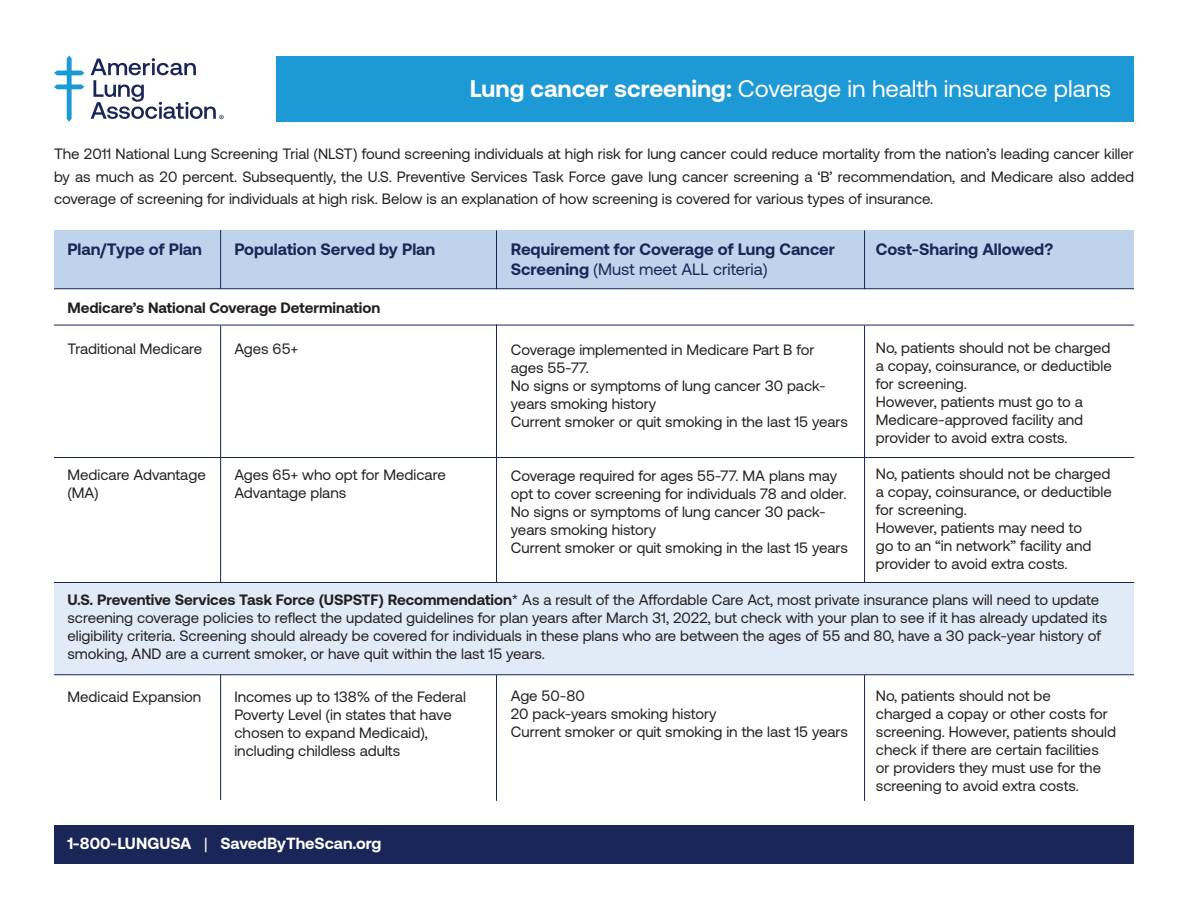
<style>
.page{position:relative;width:1188px;height:918px;background:#fff}
.page>*{position:absolute;margin:0;border:0;box-sizing:border-box;transform-origin:0 0}
.t1{font:24px "Aeonik";color:#fff}
.t2{font:700 16.5px/19.8px "Aeonik";color:#1a2657}
.t3{font:700 16.2px "Aeonik";color:#fff}
.t4{font:15px/18px "Aeonik";color:#231f20}
.t5{font:700 15px "Aeonik";color:#231f20}
.s1{font-weight:700}
.s2{font-weight:400}
</style>
<div class="page">
<div style="left:54px;top:583px;width:1080px;height:92px;background:#e0ebf7"></div>
<div style="left:54px;top:230px;width:1080px;height:58px;background:#bfd3ec"></div>
<div style="left:276px;top:56px;width:858px;height:66px;background:#1d99d6"></div>
<svg style="left:54px;top:55px;width:30px;height:67px"></svg>
<svg style="left:91px;top:58px;width:133px;height:61px"></svg>
<div style="left:54px;top:826px;width:1080px;height:38px;background:#1a2657"></div>
<hr style="left:54px;top:325px;width:1080px;height:1px;background:#1a2657">
<hr style="left:54px;top:457px;width:1080px;height:1px;background:#1a2657">
<hr style="left:54px;top:288px;width:1080px;height:1px;background:#1a2657">
<hr style="left:54px;top:582px;width:1080px;height:1px;background:#1a2657">
<hr style="left:54px;top:674px;width:1080px;height:1px;background:#1a2657">
<hr style="left:220px;top:230px;width:1px;height:59px;background:#1a2657">
<hr style="left:496px;top:230px;width:1px;height:59px;background:#1a2657">
<hr style="left:864px;top:230px;width:1px;height:59px;background:#1a2657">
<hr style="left:220px;top:325px;width:1px;height:257px;background:#1a2657">
<hr style="left:496px;top:324px;width:1px;height:258px;background:#1a2657">
<hr style="left:864px;top:325px;width:1px;height:257px;background:#1a2657">
<hr style="left:220px;top:674px;width:1px;height:126px;background:#1a2657">
<hr style="left:496px;top:675px;width:1px;height:126px;background:#1a2657">
<hr style="left:864px;top:675px;width:1px;height:126px;background:#1a2657">
<h1 class="t1" style="left:470px;top:75px;width:643px"><span class="s1">Lung cancer screening:</span> Coverage in health insurance plans</h1>
<p class="t4" style="left:54px;top:143px;width:1082px;line-height:22.5px;text-align:justify">The 2011 National Lung Screening Trial (NLST) found screening individuals at high risk for lung cancer could reduce mortality from the nation’s leading cancer killer by as much as 20 percent. Subsequently, the U.S. Preventive Services Task Force gave lung cancer screening a ‘B’ recommendation, and Medicare also added coverage of screening for individuals at high risk. Below is an explanation of how screening is covered for various types of insurance.</p>
<p class="t2" style="left:67px;top:240px;width:136px">Plan/Type of Plan</p>
<p class="t2" style="left:234px;top:240px;width:202px">Population Served by Plan</p>
<p class="t2" style="left:511px;top:240px;width:326px">Requirement for Coverage of Lung Cancer<br>Screening <span class="s2">(Must meet ALL criteria)</span></p>
<p class="t2" style="left:876px;top:240px;width:179px">Cost-Sharing Allowed?</p>
<p class="t5" style="left:67px;top:300px;width:314px">Medicare’s National Coverage Determination</p>
<p class="t4" style="left:67px;top:340px;width:136px">Traditional Medicare</p>
<p class="t4" style="left:234px;top:340px;width:66px">Ages 65+</p>
<p class="t4" style="left:67px;top:466px;width:140px">Medicare Advantage (MA)</p>
<p class="t4" style="left:234px;top:466px;width:213px">Ages 65+ who opt for Medicare<br>Advantage plans</p>
<p class="t4" style="left:511px;top:341px;width:338px">Coverage implemented in Medicare Part B for ages 55-77.<br>No signs or symptoms of lung cancer 30 pack&shy;years smoking history<br>Current smoker or quit smoking in the last 15 years</p>
<p class="t4" style="left:511px;top:467px;width:338px">Coverage required for ages 55-77. MA plans may opt to cover screening for individuals 78 and older.<br>No signs or symptoms of lung cancer 30 pack&shy;years smoking history<br>Current smoker or quit smoking in the last 15 years</p>
<p class="t4" style="left:876px;top:339px;width:237px">No, patients should not be charged a copay, coinsurance, or deductible for screening.<br>However, patients must go to a<br>Medicare-approved facility and provider to avoid extra costs.</p>
<p class="t4" style="left:876px;top:465px;width:237px">No, patients should not be charged a copay, coinsurance, or deductible for screening.<br>However, patients may need to<br>go to an “in network” facility and provider to avoid extra costs.</p>
<p class="t4" style="left:67px;top:591px;width:1041px"><span class="s1">U.S. Preventive Services Task Force (USPSTF) Recommendation</span>* As a result of the Affordable Care Act, most private insurance plans will need to update screening coverage policies to reflect the updated guidelines for plan years after March 31, 2022, but check with your plan to see if it has already updated its eligibility criteria. Screening should already be covered for individuals in these plans who are between the ages of 55 and 80, have a 30 pack-year history of smoking, AND are a current smoker, or have quit within the last 15 years.</p>
<p class="t4" style="left:67px;top:688px;width:136px">Medicaid Expansion</p>
<p class="t4" style="left:234px;top:688px;width:233px">Incomes up to 138% of the Federal<br>Poverty Level (in states that have chosen to expand Medicaid), including childless adults</p>
<p class="t3" style="left:67px;top:834px;width:316px">1-800-LUNGUSA <span class="s2">|</span> SavedByTheScan.org</p>
<p class="t4" style="left:511px;top:687px;width:338px">Age 50-80<br>20 pack-years smoking history<br>Current smoker or quit smoking in the last 15 years</p>
<p class="t4" style="left:876px;top:687px;width:242px">No, patients should not be<br>charged a copay or other costs for screening. However, patients should check if there are certain facilities or providers they must use for the screening to avoid extra costs.</p>
</div>
